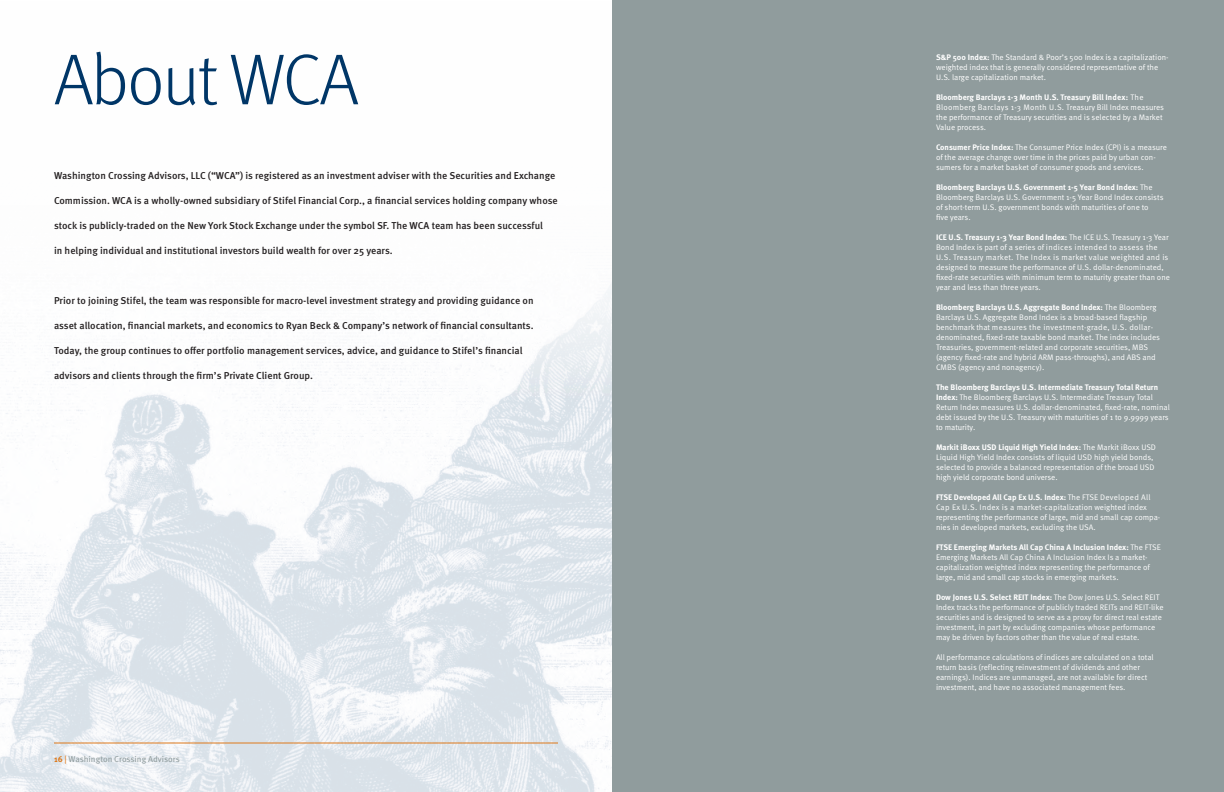
<style>
.page{position:relative;width:1224px;height:792px;background:#fff}
.page>*{position:absolute;margin:0;border:0;box-sizing:border-box;transform-origin:0 0}
.t1{font:300 72px "Meta OT";letter-spacing:-.03em;color:#003667}
.t2{font:500 10px "Meta OT";color:#231f20}
.t3{font:8.5px "Meta OT";letter-spacing:-.005em;color:#909c9d}
.t4{font:8px/10px "Meta OT Norm";color:#fff}
.t5{font:700 8px "Meta OT";color:#fff}
.s1{font-family:"Meta OT";font-weight:700}
.s2{font-family:"Meta OT Norm";font-weight:400}
.s3{font-weight:700;color:#de791b}
.s4{color:#de791b}
</style>
<div class="page">
<img style="left:0;top:405px;width:612px;height:387px">
<div style="left:612px;top:0;width:612px;height:792px;background:#909c9d"></div>
<hr style="left:54px;top:743px;width:504px;height:1px;background:#de791b">
<p class="t1" style="left:54px;top:37px;width:306px">About WCA</p>
<p class="t4" style="left:936px;top:52px;width:234px"><span class="s1">S&amp;P 500 Index:</span> The Standard &amp; Poor’s 500 Index is a capitalization&shy;weighted index that is generally considered representative of the<br>U.S. large capitalization market.</p>
<p class="t4" style="left:936px;top:92px;width:230px"><span class="s1">Bloomberg Barclays 1-3 Month U.S. Treasury Bill Index:</span> The Bloomberg Barclays 1-3 Month U.S. Treasury Bill Index measures the performance of Treasury securities and is selected by a Market Value process.</p>
<p class="t4" style="left:936px;top:142px;width:232px"><span class="s1">Consumer Price Index:</span> The Consumer Price Index (CPI) is a measure of the average change over time in the prices paid by urban con&shy;sumers for a market basket of consumer goods and services.</p>
<p class="t4" style="left:936px;top:182px;width:229px"><span class="s1">Bloomberg Barclays U.S. Government 1-5 Year Bond Index:</span> The<br>Bloomberg Barclays U.S. Government 1-5 Year Bond Index consists of short-term U.S. government bonds with maturities of one to</p>
<p class="t4" style="left:936px;top:212px;width:36px">five years.</p>
<p class="t4" style="left:936px;top:232px;width:236px"><span class="s1">ICE U.S. Treasury 1-3 Year Bond Index:</span> The ICE U.S. Treasury 1-3 Year Bond Index is part of a series of indices intended to assess the U.S. Treasury market. The Index is market value weighted and is designed to measure the performance of U.S. dollar-denominated, fixed-rate securities with minimum term to maturity greater than one year and less than three years.</p>
<p class="t4" style="left:936px;top:302px;width:226px"><span class="s1">Bloomberg Barclays U.S. Aggregate Bond Index:</span> The Bloomberg Barclays U.S. Aggregate Bond Index is a broad-based flagship benchmark that measures the investment-grade, U.S. dollar&shy;denominated, fixed-rate taxable bond market. The index includes Treasuries, government-related and corporate securities, MBS (agency fixed-rate and hybrid ARM pass-throughs), and ABS and CMBS (agency and nonagency).</p>
<p class="t4" style="left:936px;top:382px;width:235px"><span class="s1">The Bloomberg Barclays U.S. Intermediate Treasury Total Return Index:</span> The Bloomberg Barclays U.S. Intermediate Treasury Total Return Index measures U.S. dollar-denominated, fixed-rate, nominal debt issued by the U.S. Treasury with maturities of 1 to 9.9999 years to maturity.</p>
<p class="t4" style="left:936px;top:442px;width:222px"><span class="s1">Markit iBoxx USD Liquid High Yield Index:</span> The Markit iBoxx USD<br>Liquid High Yield Index consists of liquid USD high yield bonds,</p>
<p class="t4" style="left:936px;top:462px;width:220px">selected to provide a balanced representation of the broad USD high yield corporate bond universe.</p>
<p class="t5" style="left:936px;top:492px;width:216px">FTSE Developed All Cap Ex U.S. Index: <span class="s2">The FTSE Developed All</span></p>
<p class="t4" style="left:936px;top:502px;width:212px">Cap Ex U.S. Index is a market-capitalization weighted index</p>
<p class="t4" style="left:936px;top:512px;width:226px">representing the performance of large, mid and small cap compa&shy;nies in developed markets, excluding the USA.</p>
<p class="t4" style="left:936px;top:542px;width:226px"><span class="s1">FTSE Emerging Markets All Cap China A Inclusion Index:</span> The FTSE<br>Emerging Markets All Cap China A Inclusion Index Is a market-</p>
<p class="t4" style="left:936px;top:562px;width:215px">capitalization weighted index representing the performance of large, mid and small cap stocks in emerging markets.</p>
<p class="t4" style="left:936px;top:592px;width:229px"><span class="s1">Dow Jones U.S. Select REIT Index:</span> The Dow Jones U.S. Select REIT Index tracks the performance of publicly traded REITs and REIT-like securities and is designed to serve as a proxy for direct real estate investment, in part by excluding companies whose performance may be driven by factors other than the value of real estate.</p>
<p class="t4" style="left:936px;top:652px;width:219px">All performance calculations of indices are calculated on a total</p>
<p class="t4" style="left:936px;top:662px;width:206px">return basis (reflecting reinvestment of dividends and other</p>
<p class="t4" style="left:936px;top:672px;width:213px">earnings). Indices are unmanaged, are not available for direct investment, and have no associated management fees.</p>
<p class="t2" style="left:54px;top:169px;width:503px">Washington Crossing Advisors, LLC (“WCA”) is registered as an investment adviser with the Securities and Exchange</p>
<p class="t2" style="left:54px;top:194px;width:505px">Commission. WCA is a wholly-owned subsidiary of Stifel Financial Corp., a financial services holding company whose</p>
<p class="t2" style="left:54px;top:219px;width:491px">stock is publicly-traded on the New York Stock Exchange under the symbol SF. The WCA team has been successful</p>
<p class="t2" style="left:54px;top:244px;width:340px">in helping individual and institutional investors build wealth for over 25 years.</p>
<p class="t2" style="left:54px;top:294px;width:481px">Prior to joining Stifel, the team was responsible for macro-level investment strategy and providing guidance on</p>
<p class="t2" style="left:54px;top:319px;width:481px">asset allocation, financial markets, and economics to Ryan Beck &amp; Company’s network of financial consultants.</p>
<p class="t2" style="left:54px;top:344px;width:470px">Today, the group continues to offer portfolio management services, advice, and guidance to Stifel’s financial</p>
<p class="t2" style="left:54px;top:369px;width:260px">advisors and clients through the firm’s Private Client Group.</p>
<p class="t3" style="left:54px;top:754px;width:127px"><span class="s3">16</span> <span class="s4">|</span> Washington Crossing Advisors</p>
</div>
